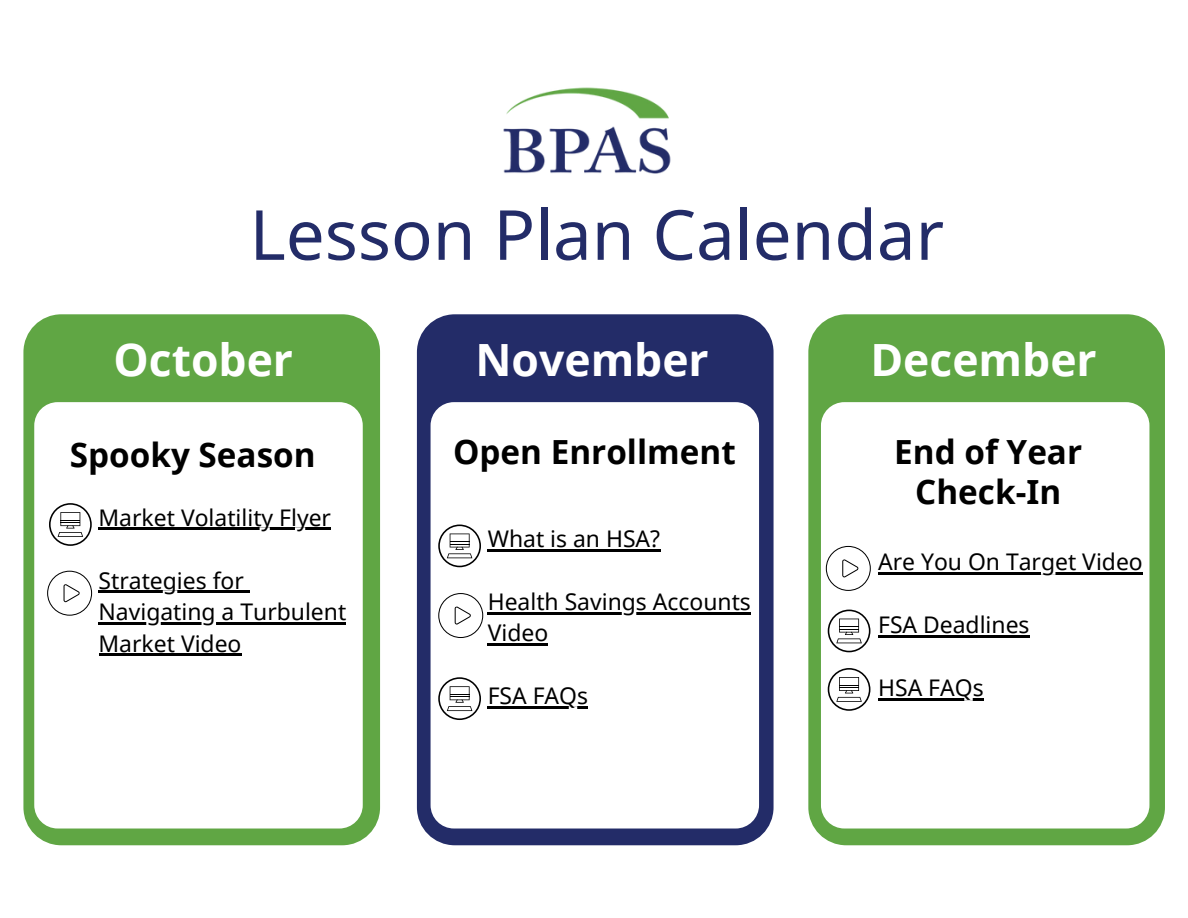
<style>
.page{position:relative;width:1188px;height:918px;background:#fff}
.page>*{position:absolute;margin:0;border:0;box-sizing:border-box;transform-origin:0 0}
.t1{font:69.15px "Noto Sans";color:#232c68}
.t2{font:700 44.4px "Noto Sans";color:#fff}
.t3{font:700 33.3px/39.6px "Noto Sans";color:#000;text-align:center}
.t4{font:22.95px/31.5px "Noto Sans";color:#000}
</style>
<div class="page">
<img style="left:503px;top:87px;width:168px;height:87px">
<div style="left:23px;top:314px;width:357px;height:531px;background:#60a644;border-radius:38px"></div>
<div style="left:808px;top:314px;width:357px;height:531px;background:#60a644;border-radius:38px"></div>
<div style="left:417px;top:314px;width:357px;height:531px;background:#232c68;border-radius:38px"></div>
<div style="left:431px;top:402px;width:328px;height:427px;background:#fff;border-radius:23px"></div>
<div style="left:821px;top:402px;width:328px;height:427px;background:#fff;border-radius:23px"></div>
<div style="left:34px;top:402px;width:329px;height:427px;background:#fff;border-radius:23px"></div>
<hr style="left:99px;top:528px;width:232px;height:2px;background:#000">
<hr style="left:99px;top:591px;width:145px;height:2px;background:#000">
<svg style="left:244px;top:591px;width:6px;height:2px"></svg>
<hr style="left:99px;top:622px;width:247px;height:3px;background:#000">
<hr style="left:99px;top:654px;width:143px;height:2px;background:#000">
<svg style="left:49px;top:503px;width:43px;height:43px"></svg>
<svg style="left:47px;top:571px;width:45px;height:45px"></svg>
<hr style="left:488px;top:549px;width:135px;height:2px;background:#000">
<hr style="left:623px;top:549px;width:37px;height:2px;background:#000">
<hr style="left:488px;top:612px;width:263px;height:2px;background:#000">
<hr style="left:488px;top:644px;width:60px;height:2px;background:#000">
<hr style="left:488px;top:707px;width:100px;height:2px;background:#000">
<svg style="left:438px;top:677px;width:43px;height:43px"></svg>
<svg style="left:438px;top:593px;width:45px;height:45px"></svg>
<hr style="left:878px;top:572px;width:122px;height:2px;background:#000">
<hr style="left:1000px;top:572px;width:143px;height:2px;background:#000">
<hr style="left:878px;top:635px;width:152px;height:2px;background:#000">
<hr style="left:878px;top:698px;width:106px;height:2px;background:#000">
<svg style="left:828px;top:610px;width:42px;height:42px"></svg>
<svg style="left:828px;top:668px;width:42px;height:43px"></svg>
<svg style="left:826px;top:546px;width:45px;height:45px"></svg>
<svg style="left:438px;top:525px;width:43px;height:42px"></svg>
<h1 class="t1" style="left:250px;top:186px;width:696px">Lesson Plan Calendar</h1>
<h2 class="t2" style="left:114px;top:328px;width:181px">October</h2>
<h2 class="t2" style="left:476px;top:328px;width:235px">November</h2>
<h2 class="t2" style="left:870px;top:328px;width:228px">December</h2>
<h3 class="t3" style="left:70px;top:435px;width:247px">Spooky Season</h3>
<h3 class="t3" style="left:453px;top:431px;width:284px">Open Enrollment</h3>
<h3 class="t3" style="left:894px;top:431px;width:189px">End of Year<br>Check-In</h3>
<p class="t4" style="left:99px;top:501px;width:234px">Market Volatility Flyer</p>
<p class="t4" style="left:99px;top:564px;width:249px">Strategies for<br>Navigating a Turbulent<br>Market Video</p>
<p class="t4" style="left:488px;top:522px;width:174px">What is an HSA?</p>
<p class="t4" style="left:878px;top:545px;width:266px">Are You On Target Video</p>
<p class="t4" style="left:878px;top:608px;width:153px">FSA Deadlines</p>
<p class="t4" style="left:488px;top:585px;width:265px">Health Savings Accounts<br>Video</p>
<p class="t4" style="left:488px;top:680px;width:102px">FSA FAQs</p>
<p class="t4" style="left:878px;top:671px;width:107px">HSA FAQs</p>
</div>
